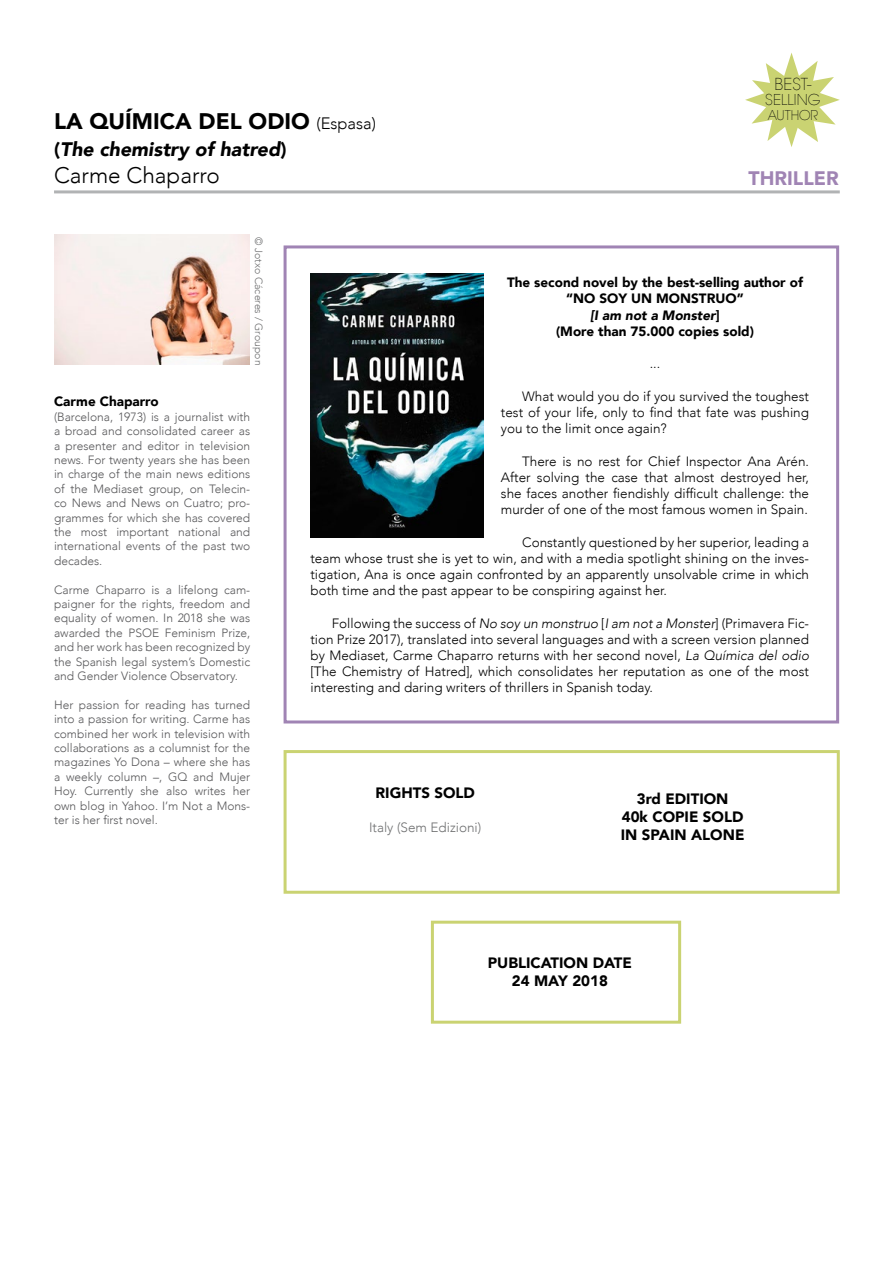
<style>
.page{position:relative;width:893px;height:1263px;background:#fff}
.page>*{position:absolute;margin:0;border:0;box-sizing:border-box;transform-origin:0 0}
.t1{font:900 22.5px "Avenir";color:#000}
.t2{font:300 22.5px "Avenir";color:#000}
.t3{font:italic 900 19.5px "Avenir";color:#000}
.t4{font:900 19.5px "Avenir";color:#a084b4}
.t5{font:200 16.5px "Avant Garde LT";color:#000}
.t6{font:900 15px/18px "Avenir";color:#000;text-align:center}
.t7{font:200 15px "Avant Garde LT";color:#000}
.t8{font:300 13.5px/16.2px "Avenir";color:#000;text-align:justify}
.t9{font:900 13.5px/16.2px "Avenir";color:#000;text-align:center}
.t10{font:300 13.5px "Avenir";color:#707172}
.t11{font:200 13.5px "Avant Garde LT";color:#000}
.t12{font:300 12px/14.4px "Avenir";color:#58585a;text-align:justify}
.t13{font:300 10.5px "Avenir";color:#707172}
.s1{font-weight:300;font-size:16.5px}
.s2{font-style:normal}
.s3{font-style:italic}
</style>
<div class="page">
<div style="left:284px;top:750px;width:556px;height:144px;border:3px solid #cad372"></div>
<div style="left:284px;top:245px;width:555px;height:478px;border:3px solid #a084b4"></div>
<hr style="left:54px;top:190px;width:786px;height:3px;background:#b1b3b4">
<img style="left:55px;top:235px;width:195px;height:130px">
<img style="left:310px;top:274px;width:174px;height:263px">
<svg style="left:745px;top:53px;width:95px;height:94px"></svg>
<div style="left:431px;top:921px;width:250px;height:103px;border:3px solid #cad372"></div>
<p class="t5" style="left:774px;top:75px;width:38px">BEST-</p>
<p class="t7" style="left:765px;top:91px;width:57px">SELLING</p>
<p class="t11" style="left:768px;top:108px;width:52px">AUTHOR</p>
<h1 class="t1" style="left:54px;top:102px;width:324px">LA QUÍMICA DEL ODIO <span class="s1">(Espasa)</span></h1>
<h2 class="t3" style="left:54px;top:133px;width:234px"><span class="s2">(</span>The chemistry of hatred<span class="s2">)</span></h2>
<h1 class="t2" style="left:54px;top:162px;width:167px">Carme Chaparro</h1>
<h2 class="t4" style="left:748px;top:161px;width:92px">THRILLER</h2>
<p class="t13" style="left:265px;top:237px;width:130px;rotate:90deg">© Jotxo Cáceres / Groupon</p>
<p class="t9" style="left:54px;top:393px;width:106px">Carme Chaparro</p>
<p class="t12" style="left:54px;top:409px;width:198px">(Barcelona, 1973) is a journalist with a broad and consolidated career as a presenter and editor in television news. For twenty years she has been in charge of the main news editions of the Mediaset group, on Telecin&shy;co News and News on Cuatro; pro&shy;grammes for which she has covered the most important national and international events of the past two decades.</p>
<p class="t12" style="left:54px;top:582px;width:198px">Carme Chaparro is a lifelong cam&shy;paigner for the rights, freedom and equality of women. In 2018 she was awarded the PSOE Feminism Prize, and her work has been recognized by the Spanish legal system’s Domestic and Gender Violence Observatory.</p>
<p class="t12" style="left:54px;top:697px;width:198px">Her passion for reading has turned into a passion for writing. Carme has combined her work in television with collaborations as a columnist for the magazines Yo Dona – where she has a weekly column –, GQ and Mujer Hoy. Currently she also writes her own blog in Yahoo. I’m Not a Mons&shy;ter is her first novel.</p>
<p class="t9" style="left:507px;top:274px;width:297px">The second novel by the best-selling author of “NO SOY UN MONSTRUO”<br><span class="s3">[I am not a Monster</span>]<br>(More than 75.000 copies sold)</p>
<p class="t8" style="left:650px;top:356px;width:12px">...</p>
<p class="t8" style="left:501px;top:388px;width:310px;text-indent:21px">What would you do if you survived the toughest test of your life, only to find that fate was pushing you to the limit once again?</p>
<p class="t8" style="left:501px;top:453px;width:310px;text-indent:21px">There is no rest for Chief Inspector Ana Arén.<br>After solving the case that almost destroyed her, she faces another fiendishly difficult challenge: the murder of one of the most famous women in Spain.</p>
<p class="t8" style="left:310px;top:534px;width:500px;text-indent:212px">Constantly questioned by her superior, leading a team whose trust she is yet to win, and with a media spotlight shining on the inves&shy;tigation, Ana is once again confronted by an apparently unsolvable crime in which both time and the past appear to be conspiring against her.</p>
<p class="t8" style="left:310px;top:615px;width:500px;text-indent:21px">Following the success of <span class="s3">No soy un monstruo</span> [<span class="s3">I am not a Monster</span>] (Primavera Fic&shy;tion Prize 2017), translated into several languages and with a screen version planned by Mediaset, Carme Chaparro returns with her second novel, <span class="s3">La Química del odio </span>[The Chemistry of Hatred], which consolidates her reputation as one of the most interesting and daring writers of thrillers in Spanish today.</p>
<p class="t6" style="left:375px;top:784px;width:101px">RIGHTS SOLD</p>
<p class="t10" style="left:369px;top:820px;width:114px">Italy (Sem Edizioni)</p>
<p class="t6" style="left:621px;top:790px;width:125px">3rd EDITION<br>40k COPIE SOLD<br>IN SPAIN ALONE</p>
<p class="t6" style="left:488px;top:953px;width:146px">PUBLICATION DATE<br>24 MAY 2018</p>
</div>
